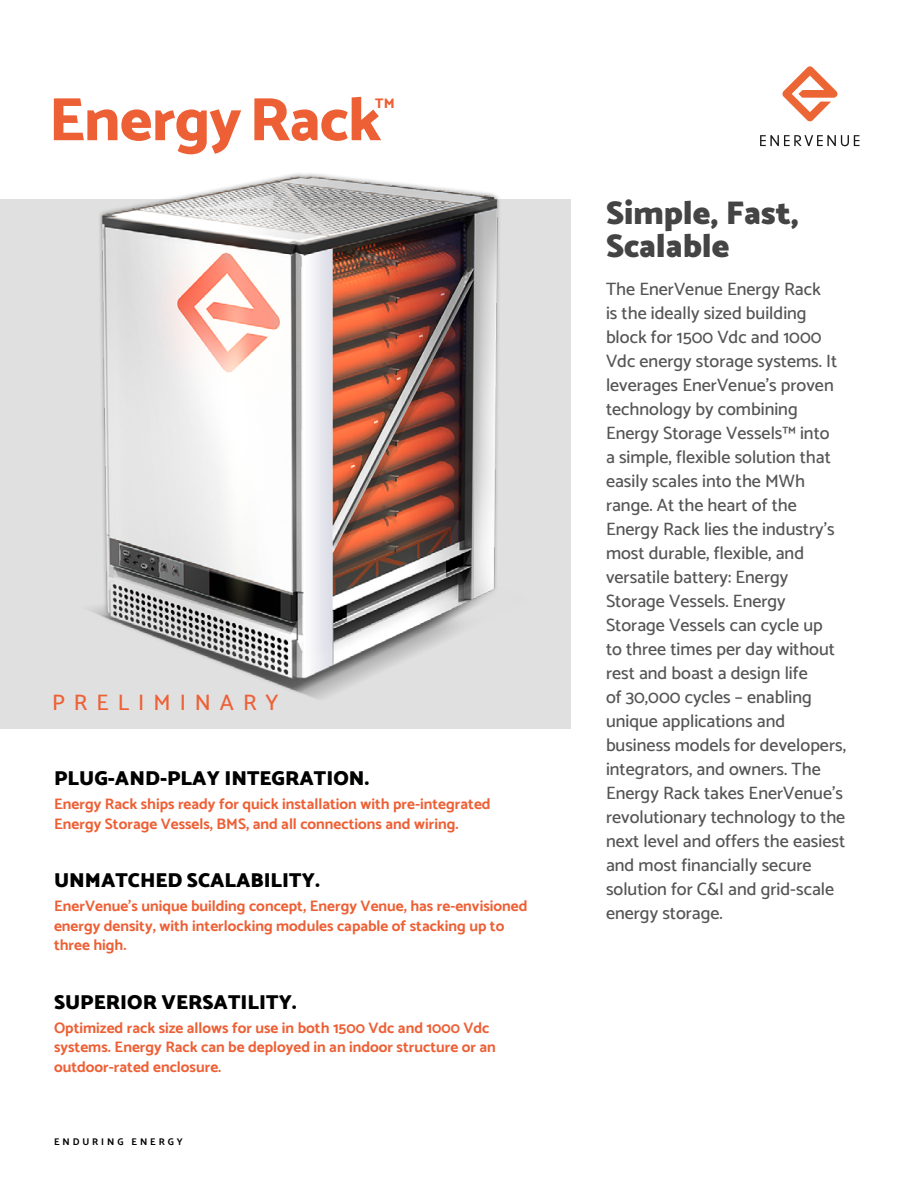
<style>
.page{position:relative;width:918px;height:1188px;background:#fff}
.page>*{position:absolute;margin:0;border:0;box-sizing:border-box;transform-origin:0 0}
.t1{font:800 61.5px "Catamaran";letter-spacing:-.01em;color:#ed6036}
.t2{font:900 33px/33px "Catamaran";color:#444}
.t3{font:500 22.5px "Catamaran";letter-spacing:.4em;color:#ed6036}
.t4{font:900 20.25px "Catamaran";color:#000101}
.t5{font:500 18px/24px "Catamaran";color:#555}
.t6{font:700 15.3px/19.5px "Catamaran";color:#ed6036}
.t7{font:800 13.95px "Catamaran";color:#ed6036}
.t8{font:700 9.75px "Catamaran";letter-spacing:.3em;color:#000}
</style>
<div class="page">
<div style="left:0;top:200px;width:571px;height:529px;background:#e0e0e0"></div>
<svg style="left:782px;top:66px;width:56px;height:55px"></svg>
<svg style="left:760px;top:135px;width:99px;height:11px"></svg>
<img style="left:55px;top:175px;width:484px;height:524px">
<h1 class="t1" style="left:49px;top:73px;width:334px">Energy Rack</h1>
<p class="t7" style="left:375px;top:93px;width:21px">TM</p>
<p class="t3" style="left:52px;top:685px;width:228px">PRELIMINARY</p>
<p class="t4" style="left:54px;top:763px;width:317px">PLUG-AND-PLAY INTEGRATION.</p>
<p class="t6" style="left:54px;top:794px;width:438px">Energy Rack ships ready for quick installation with pre-integrated<br>Energy Storage Vessels, BMS, and all connections and wiring.</p>
<p class="t4" style="left:54px;top:865px;width:267px">UNMATCHED SCALABILITY.</p>
<p class="t6" style="left:54px;top:896px;width:475px">EnerVenue’s unique building concept, Energy Venue, has re-envisioned energy density, with interlocking modules capable of stacking up to three high.</p>
<p class="t4" style="left:54px;top:987px;width:244px">SUPERIOR VERSATILITY.</p>
<p class="t6" style="left:54px;top:1018px;width:444px">Optimized rack size allows for use in both 1500 Vdc and 1000 Vdc systems. Energy Rack can be deployed in an indoor structure or an outdoor-rated enclosure.</p>
<p class="t8" style="left:54px;top:1134px;width:130px">ENDURING ENERGY</p>
<h2 class="t2" style="left:606px;top:196px;width:194px">Simple, Fast,<br>Scalable</h2>
<p class="t5" style="left:606px;top:276px;width:242px">The EnerVenue Energy Rack<br>is the ideally sized building block for 1500 Vdc and 1000<br>Vdc energy storage systems. It leverages EnerVenue’s proven technology by combining<br>Energy Storage Vessels™ into<br>a simple, flexible solution that easily scales into the MWh range. At the heart of the<br>Energy Rack lies the industry’s most durable, flexible, and versatile battery: Energy<br>Storage Vessels. Energy<br>Storage Vessels can cycle up<br>to three times per day without rest and boast a design life<br>of 30,000 cycles – enabling unique applications and business models for developers, integrators, and owners. The<br>Energy Rack takes EnerVenue’s revolutionary technology to the next level and offers the easiest and most financially secure solution for C&amp;I and grid-scale energy storage.</p>
</div>
